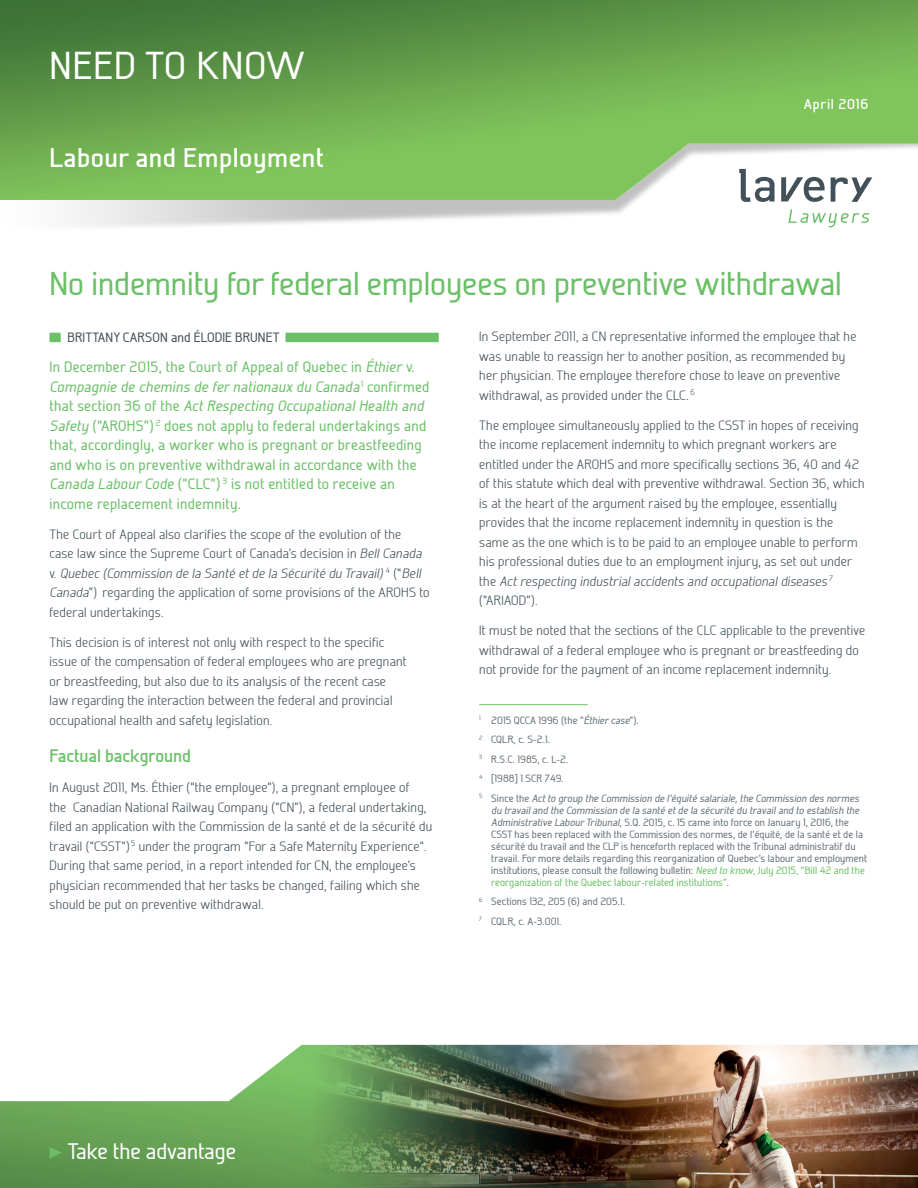
<style>
.page{position:relative;width:918px;height:1188px;background:#fff}
.page>*{position:absolute;margin:0;border:0;box-sizing:border-box;transform-origin:0 0}
.t1{font:500 38.85px "Galette";letter-spacing:.03em;color:#fff}
.TITRE{font:500 33px "Galette";color:#6bc067}
.t2{font:700 27px "Galette";letter-spacing:.02em;color:#fff}
.t3{font:500 22.5px "Galette";color:#fff}
.SOUS_TITRE{font:700 18px "Galette";color:#6bc067}
.INTRODUCTION{font:500 15px/19.5px "Galette";letter-spacing:.02em;color:#6bc067}
.t4{font:700 14.25px "Galette";letter-spacing:.05em;color:#fff}
.TEXTE_COURANT{font:300 13.5px/19.5px "Galette";letter-spacing:.02em;color:#424f58}
.AUTEUR{font:500 13.5px "Galette";letter-spacing:.01em;color:#424f58}
.FOOTNOTE{font:500 10.5px/12px "Galette";letter-spacing:.01em;color:#63717a}
.FOOTNOTE_1ere{font:500 10.5px "Galette";letter-spacing:.01em;color:#63717a}
.s1{font-style:italic}
.s2{font-style:italic;color:#6bc067}
.s3{color:#6bc067}
</style>
<div class="page">
<div style="left:50px;top:333px;width:389px;height:9px;background:#6bc067"></div>
<div style="left:61px;top:332px;width:225px;height:12px;background:#fff"></div>
<hr style="left:479px;top:704px;width:109px;height:1px;background:#6bc067">
<img style="left:0;top:0;width:918px;height:200px">
<svg style="left:788px;top:209px;width:81px;height:18px"></svg>
<svg style="left:739px;top:169px;width:133px;height:33px"></svg>
<img style="left:0;top:1045px;width:918px;height:143px">
<svg style="left:50px;top:1147px;width:12px;height:12px"></svg>
<h1 class="t1" style="left:50px;top:41px;width:257px">NEED TO KNOW</h1>
<h3 class="t2" style="left:50px;top:140px;width:276px">Labour and Employment</h3>
<p class="t4" style="left:804px;top:95px;width:66px">April 2016</p>
<p class="TITRE" style="left:50px;top:263px;width:794px">No indemnity for federal employees on preventive withdrawal</p>
<p class="AUTEUR" style="left:68px;top:329px;width:214px">BRITTANY CARSON and ÉLODIE BRUNET</p>
<p class="INTRODUCTION" style="left:50px;top:357px;width:381px">In December 2015, the Court of Appeal of Quebec in <span class="s1">Éthier</span> v.<br><span class="s1">Compagnie de chemins de fer nationaux du Canada</span> <sup>1</sup> confirmed that section 36 of the <span class="s1">Act Respecting Occupational Health and Safety</span> (“AROHS”) <sup>2</sup> does not apply to federal undertakings and that, accordingly, a worker who is pregnant or breastfeeding and who is on preventive withdrawal in accordance with the <span class="s1">Canada Labour Code</span> (“CLC”) <sup>3</sup> is not entitled to receive an income replacement indemnity.</p>
<p class="TEXTE_COURANT" style="left:50px;top:524px;width:382px">The Court of Appeal also clarifies the scope of the evolution of the<br>case law since the Supreme Court of Canada’s decision in <span class="s1">Bell Canada </span>v. <span class="s1">Quebec (Commission de la Santé et de la Sécurité du Travail)</span> <sup>4</sup> (“<span class="s1">Bell Canada</span>”) regarding the application of some provisions of the AROHS to federal undertakings.</p>
<p class="TEXTE_COURANT" style="left:50px;top:632px;width:359px">This decision is of interest not only with respect to the specific issue of the compensation of federal employees who are pregnant or breastfeeding, but also due to its analysis of the recent case law regarding the interaction between the federal and provincial occupational health and safety legislation.</p>
<p class="SOUS_TITRE" style="left:50px;top:745px;width:143px">Factual background</p>
<p class="TEXTE_COURANT" style="left:50px;top:778px;width:384px">In August 2011, Ms. Éthier (“the employee”), a pregnant employee of<br>the Canadian National Railway Company (“CN”), a federal undertaking, filed an application with the Commission de la santé et de la sécurité du travail (“CSST”) <sup>5</sup> under the program “For a Safe Maternity Experience“.<br>During that same period, in a report intended for CN, the employee’s physician recommended that her tasks be changed, failing which she should be put on preventive withdrawal.</p>
<p class="TEXTE_COURANT" style="left:479px;top:327px;width:379px">In September 2011, a CN representative informed the employee that he was unable to reassign her to another position, as recommended by her physician. The employee therefore chose to leave on preventive withdrawal, as provided under the CLC. <sup>6</sup></p>
<p class="TEXTE_COURANT" style="left:479px;top:415px;width:387px">The employee simultaneously applied to the CSST in hopes of receiving the income replacement indemnity to which pregnant workers are entitled under the AROHS and more specifically sections 36, 40 and 42 of this statute which deal with preventive withdrawal. Section 36, which is at the heart of the argument raised by the employee, essentially provides that the income replacement indemnity in question is the same as the one which is to be paid to an employee unable to perform his professional duties due to an employment injury, as set out under the <span class="s1">Act respecting industrial accidents and occupational diseases</span> <sup>7 </sup>(“ARIAOD”).</p>
<p class="TEXTE_COURANT" style="left:479px;top:621px;width:387px">It must be noted that the sections of the CLC applicable to the preventive withdrawal of a federal employee who is pregnant or breastfeeding do not provide for the payment of an income replacement indemnity.</p>
<p class="FOOTNOTE_1ere" style="left:479px;top:714px;width:161px"><sup>1</sup> 2015 QCCA 1996 (the “<span class="s1">Éthier case</span>”).</p>
<p class="FOOTNOTE" style="left:479px;top:733px;width:72px"><sup>2</sup> CQLR, c. S-2.1.</p>
<p class="FOOTNOTE" style="left:479px;top:753px;width:90px"><sup>3</sup> R.S.C. 1985, c. L-2.</p>
<p class="FOOTNOTE" style="left:479px;top:772px;width:86px"><sup>4</sup> [1988] 1 SCR 749.</p>
<p class="FOOTNOTE" style="left:491px;top:792px;width:377px;text-indent:-12px"><sup>5</sup> Since the <span class="s1">Act to group the Commission de l’équité salariale, the Commission des normes du travail and the Commission de la santé et de la sécurité du travail and to establish the Administrative Labour Tribunal</span>, S.Q. 2015, c. 15 came into force on January 1, 2016, the CSST has been replaced with the Commission des normes, de l’équité, de la santé et de la sécurité du travail and the CLP is henceforth replaced with the Tribunal administratif du travail. For more details regarding this reorganization of Quebec’s labour and employment institutions, please consult the following bulletin: <span class="s2">Need to know</span><span class="s3">, July 2015, “Bill 42 and the reorganization of the Quebec labour-related institutions”</span>.</p>
<p class="FOOTNOTE" style="left:479px;top:895px;width:147px"><sup>6</sup> Sections 132, 205 (6) and 205.1.</p>
<p class="FOOTNOTE" style="left:479px;top:915px;width:84px"><sup>7</sup> CQLR, c. A-3.001.</p>
<h3 class="t3" style="left:68px;top:1137px;width:170px">Take the advantage</h3>
</div>
